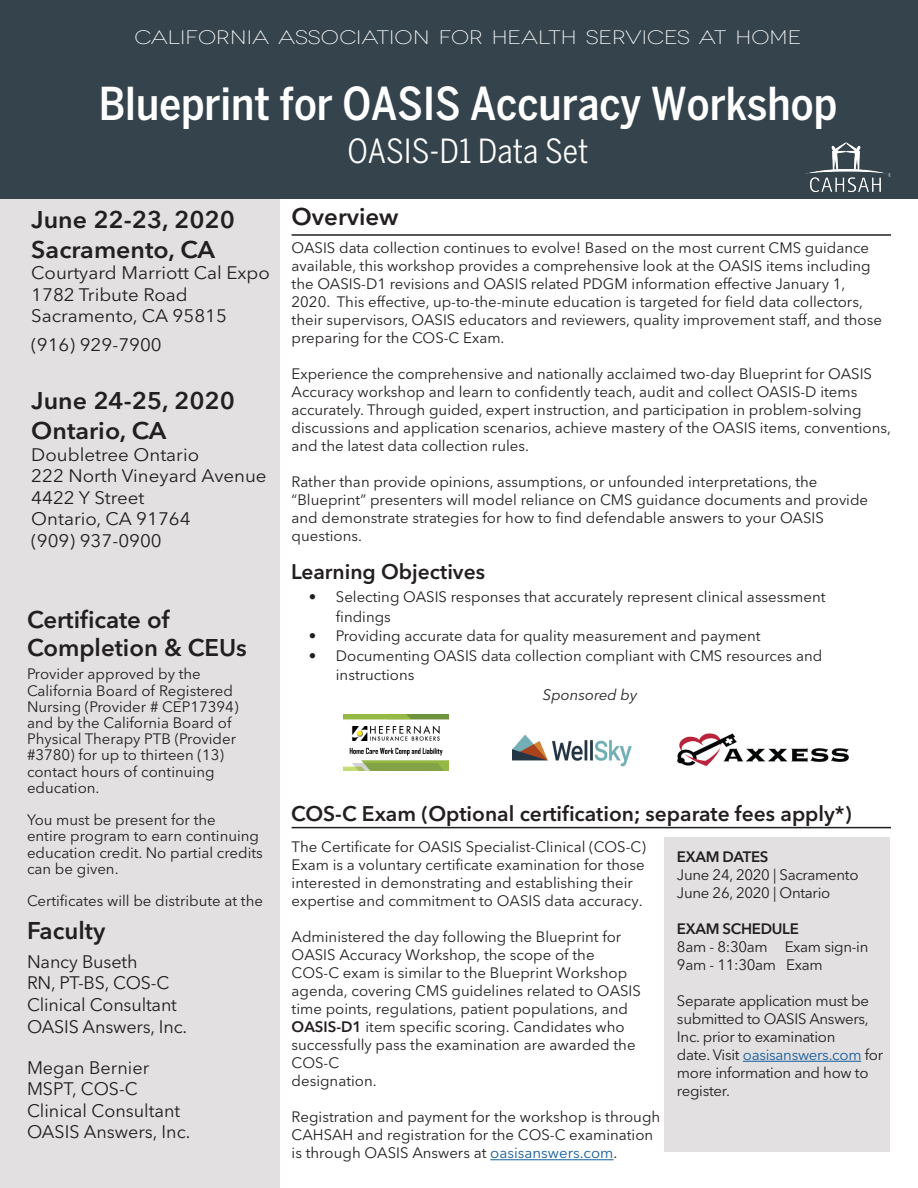
<style>
.page{position:relative;width:918px;height:1188px;background:#fff}
.page>*{position:absolute;margin:0;border:0;box-sizing:border-box;transform-origin:0 0}
.t1{font:500 condensed 45px "Benton Sans";color:#fff}
.t2{font:condensed 33px "Benton Sans";color:#fff}
.t3{font:600 24px/30px "Avenir Next LT Pro";color:#231f20;scale:1.04 1}
.t4{font:600 24px "Avenir Next LT Pro";color:#231f20}
.t5{font:600 21px "Avenir Next LT Pro";color:#231f20}
.t6{font:300 expanded 19.5px "Novecento";color:#fff;scale:1.13 1}
.t7{font:18px/28.8px "Avenir Next LT Pro";color:#231f20;scale:1.04 1}
.t8{font:18px/21.6px "Avenir Next LT Pro";color:#231f20}
.t9{font:15px/18px "Avenir Next LT Pro";color:#231f20}
.t10{font:15px/18px "Avenir Next LT Pro";letter-spacing:-.02em;color:#231f20}
.t11{font:600 15px "Avenir Next LT Pro";letter-spacing:-.02em;color:#231f20}
.t12{font:italic 15px "Avenir Next LT Pro";color:#231f20}
.s1{font-weight:600}
.s2{color:#175d9e}
</style>
<div class="page">
<div style="left:664px;top:837px;width:226px;height:314px;background:#e2e0e0"></div>
<div style="left:0;top:191px;width:279px;height:997px;background:#e2e0e0"></div>
<div style="left:0;top:0;width:918px;height:199px;background:#35444c"></div>
<img style="left:806px;top:143px;width:85px;height:48px">
<hr style="left:292px;top:234px;width:599px;height:2px;background:#231f20">
<hr style="left:490px;top:1159px;width:124px;height:1px;background:#175d9e">
<hr style="left:292px;top:827px;width:599px;height:1px;background:#231f20">
<hr style="left:743px;top:1061px;width:118px;height:1px;background:#175d9e">
<img style="left:513px;top:734px;width:119px;height:33px">
<img style="left:344px;top:714px;width:104px;height:57px">
<img style="left:677px;top:733px;width:172px;height:33px">
<p class="t6" style="left:134px;top:26px;width:592px">CALIFORNIA ASSOCIATION FOR HEALTH SERVICES AT HOME</p>
<p class="t1" style="left:99px;top:77px;width:740px">Blueprint for OASIS Accuracy Workshop</p>
<p class="t2" style="left:347px;top:132px;width:243px">OASIS-D1 Data Set</p>
<p class="t3" style="left:31px;top:204px;width:197px">June 22-23, 2020<br>Sacramento, CA</p>
<p class="t7" style="left:31px;top:259px;width:231px">Courtyard Marriott Cal Expo</p>
<p class="t7" style="left:31px;top:280px;width:152px">1782 Tribute Road</p>
<p class="t7" style="left:31px;top:302px;width:190px">Sacramento, CA 95815 (916) 929-7900</p>
<p class="t3" style="left:31px;top:385px;width:197px">June 24-25, 2020<br>Ontario, CA</p>
<p class="t7" style="left:31px;top:443px;width:228px;line-height:21.6px">Doubletree Ontario<br>222 North Vineyard Avenue</p>
<p class="t7" style="left:31px;top:483px;width:110px">4422 Y Street</p>
<p class="t7" style="left:31px;top:505px;width:155px">Ontario, CA 91764</p>
<p class="t7" style="left:31px;top:526px;width:127px">(909) 937-0900</p>
<p class="t4" style="left:27px;top:605px;width:144px">Certificate of</p>
<p class="t4" style="left:27px;top:633px;width:221px">Completion &amp; CEUs</p>
<p class="t9" style="left:27px;top:665px;width:175px">Provider approved by the</p>
<p class="t9" style="left:27px;top:682px;width:213px;line-height:16.2px">California Board of Registered<br>Nursing (Provider # CEP17394) and by the California Board of<br>Physical Therapy PTB (Provider #3780) for up to thirteen (13) contact hours of continuing education.</p>
<p class="t9" style="left:27px;top:812px;width:237px;line-height:16.2px">You must be present for the<br>entire program to earn continuing education credit. No partial credits can be given.</p>
<p class="t9" style="left:27px;top:892px;width:237px">Certificates will be distribute at the</p>
<p class="t4" style="left:27px;top:916px;width:80px">Faculty</p>
<p class="t8" style="left:27px;top:951px;width:144px">Nancy Buseth<br>RN, PT-BS, COS-C</p>
<p class="t8" style="left:27px;top:994px;width:152px">Clinical Consultant</p>
<p class="t8" style="left:27px;top:1015px;width:162px">OASIS Answers, Inc.</p>
<p class="t8" style="left:27px;top:1056px;width:124px">Megan Bernier</p>
<p class="t8" style="left:27px;top:1078px;width:112px">MSPT, COS-C</p>
<p class="t8" style="left:27px;top:1100px;width:155px">Clinical Consultant</p>
<p class="t8" style="left:27px;top:1121px;width:165px">OASIS Answers, Inc.</p>
<p class="t4" style="left:292px;top:202px;width:109px">Overview</p>
<p class="t9" style="left:292px;top:238px;width:592px">OASIS data collection continues to evolve! Based on the most current CMS guidance available, this workshop provides a comprehensive look at the OASIS items including the OASIS-D1 revisions and OASIS related PDGM information effective January 1, 2020. This effective, up-to-the-minute education is targeted for field data collectors, their supervisors, OASIS educators and reviewers, quality improvement staff, and those preparing for the COS-C Exam.</p>
<p class="t9" style="left:292px;top:364px;width:601px">Experience the comprehensive and nationally acclaimed two-day Blueprint for OASIS Accuracy workshop and learn to confidently teach, audit and collect OASIS-D items accurately. Through guided, expert instruction, and participation in problem-solving discussions and application scenarios, achieve mastery of the OASIS items, conventions, and the latest data collection rules.</p>
<p class="t9" style="left:292px;top:472px;width:578px">Rather than provide opinions, assumptions, or unfounded interpretations, the “Blueprint” presenters will model reliance on CMS guidance documents and provide and demonstrate strategies for how to find defendable answers to your OASIS questions.</p>
<p class="t5" style="left:291px;top:559px;width:196px">Learning Objectives</p>
<p class="t9" style="left:336px;top:587px;width:491px;line-height:19.5px;text-indent:-27px">• Selecting OASIS responses that accurately represent clinical assessment findings</p>
<p class="t9" style="left:309px;top:627px;width:453px">• Providing accurate data for quality measurement and payment</p>
<p class="t9" style="left:336px;top:645px;width:488px;line-height:19.5px;text-indent:-27px">• Documenting OASIS data collection compliant with CMS resources and instructions</p>
<p class="t12" style="left:543px;top:685px;width:96px">Sponsored by</p>
<p class="t5" style="left:291px;top:801px;width:562px">COS-C Exam (Optional certification; separate fees apply*)</p>
<p class="t9" style="left:292px;top:838px;width:356px">The Certificate for OASIS Specialist-Clinical (COS-C)<br>Exam is a voluntary certificate examination for those interested in demonstrating and establishing their expertise and commitment to OASIS data accuracy.</p>
<p class="t9" style="left:292px;top:928px;width:331px">Administered the day following the Blueprint for</p>
<p class="t9" style="left:292px;top:946px;width:351px">OASIS Accuracy Workshop, the scope of the COS-C exam is similar to the Blueprint Workshop agenda, covering CMS guidelines related to OASIS time points, regulations, patient populations, and <span class="s1">OASIS-D1</span> item specific scoring. Candidates who successfully pass the examination are awarded the COS-C</p>
<p class="t9" style="left:292px;top:1072px;width:87px">designation.</p>
<p class="t9" style="left:292px;top:1108px;width:370px">Registration and payment for the workshop is through<br>CAHSAH and registration for the COS-C examination is through OASIS Answers at <span class="s2">oasisanswers.com</span>.</p>
<p class="t11" style="left:677px;top:847px;width:93px">EXAM DATES</p>
<p class="t10" style="left:677px;top:865px;width:183px">June 24, 2020 | Sacramento</p>
<p class="t10" style="left:677px;top:883px;width:155px">June 26, 2020 | Ontario</p>
<p class="t11" style="left:677px;top:919px;width:123px">EXAM SCHEDULE</p>
<p class="t10" style="left:677px;top:937px;width:193px">8am - 8:30am Exam sign-in</p>
<p class="t10" style="left:677px;top:955px;width:147px">9am - 11:30am Exam</p>
<p class="t9" style="left:677px;top:991px;width:193px;text-align:justify">Separate application must be submitted to OASIS Answers, Inc. prior to examination</p>
<p class="t10" style="left:677px;top:1045px;width:208px">date. Visit <span class="s2">oasisanswers.com</span> for more information and how to register.</p>
</div>
